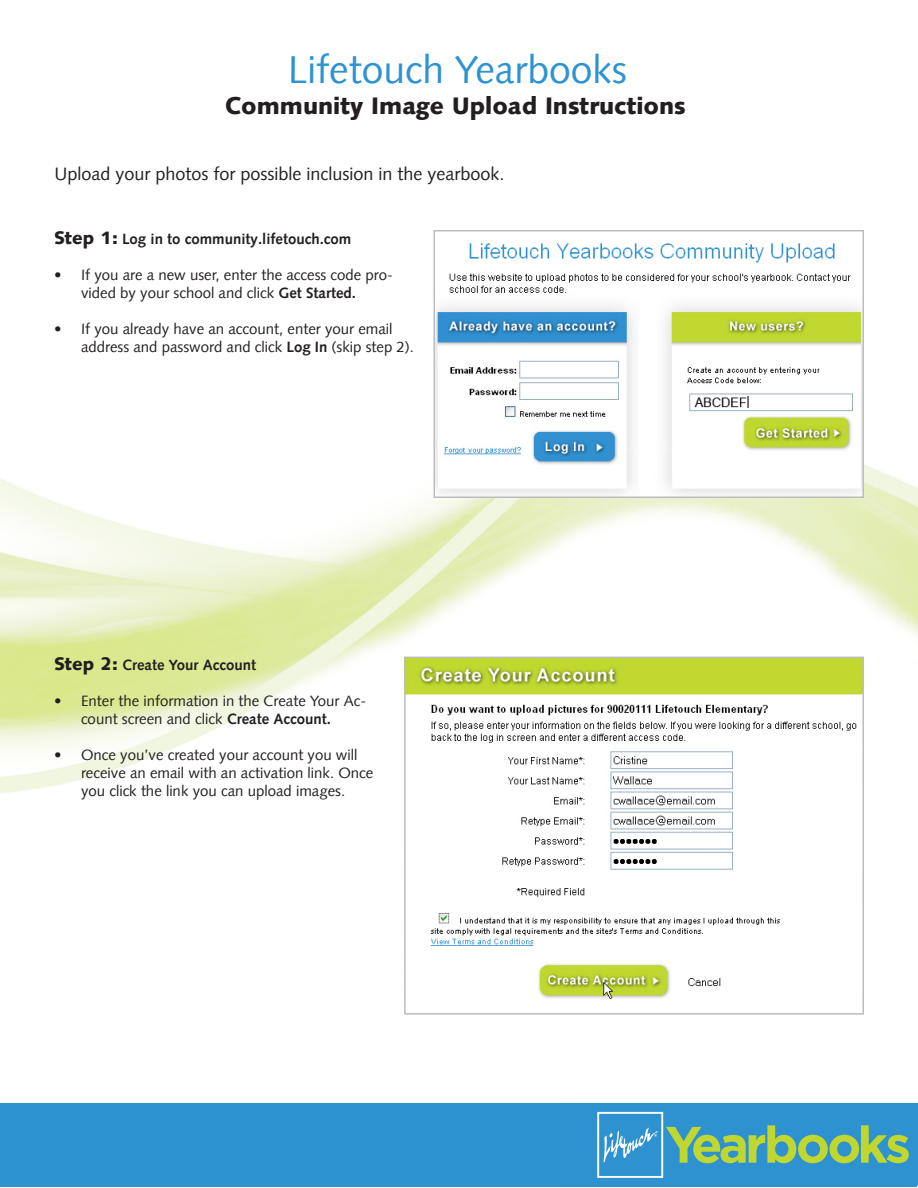
<style>
.page{position:relative;width:918px;height:1188px;background:#fff}
.page>*{position:absolute;margin:0;border:0;box-sizing:border-box;transform-origin:0 0}
.t1{font:39px "Syntax";color:#2d93d1}
.t2{font:900 24px "Syntax";color:#231f20}
.t3{font:18px "Syntax";color:#231f20}
.t4{font:15px/18px "Syntax";color:#231f20}
.t5{font:700 15px "Syntax";color:#231f20}
.s1{font-weight:900;font-size:18px}
.s2{font-style:inherit}
.s3{font-weight:700}
</style>
<div class="page">
<img style="left:1px;top:406px;width:917px;height:388px">
<div style="left:1px;top:1103px;width:916px;height:84px;background:#2d93d1"></div>
<svg style="left:597px;top:1111px;width:312px;height:67px"></svg>
<img style="left:437px;top:243px;width:424px;height:252px">
<div style="left:434px;top:230px;width:430px;height:268px;border:2px solid #bcbdc0"></div>
<img style="left:407px;top:660px;width:454px;height:339px">
<div style="left:404px;top:657px;width:460px;height:358px;border:2px solid #bcbdc0"></div>
<p class="t1" style="left:288px;top:47px;width:341px">Lifetouch Yearbooks</p>
<p class="t2" style="left:225px;top:91px;width:462px">Community Image Upload Instructions</p>
<p class="t3" style="left:54px;top:163px;width:452px">Upload your photos for possible inclusion in the yearbook.</p>
<p class="t5" style="left:54px;top:230px;width:299px"><span class="s1">Step 1:</span> Log in to community.lifetouch.<span class="s2">com</span></p>
<p class="t4" style="left:81px;top:265px;width:313px;text-indent:-27px">• If you are a new user, enter the access code pro&shy;vided by your school and click <span class="s3">Get Started.</span></p>
<p class="t4" style="left:81px;top:319px;width:335px;text-indent:-27px">• If you already have an account, enter your email address and password and click <span class="s3">Log In</span> (skip step 2).</p>
<p class="t5" style="left:54px;top:656px;width:204px"><span class="s1">Step 2:</span> Create Your Account</p>
<p class="t4" style="left:54px;top:692px;width:314px;text-align:center">• Enter the information in the Create Your Ac&shy;count screen and click <span class="s3">Create Account.</span></p>
<p class="t4" style="left:81px;top:746px;width:294px;text-indent:-27px">• Once you’ve created your account you will receive an email with an activation link. Once you click the link you can upload images.</p>
</div>
